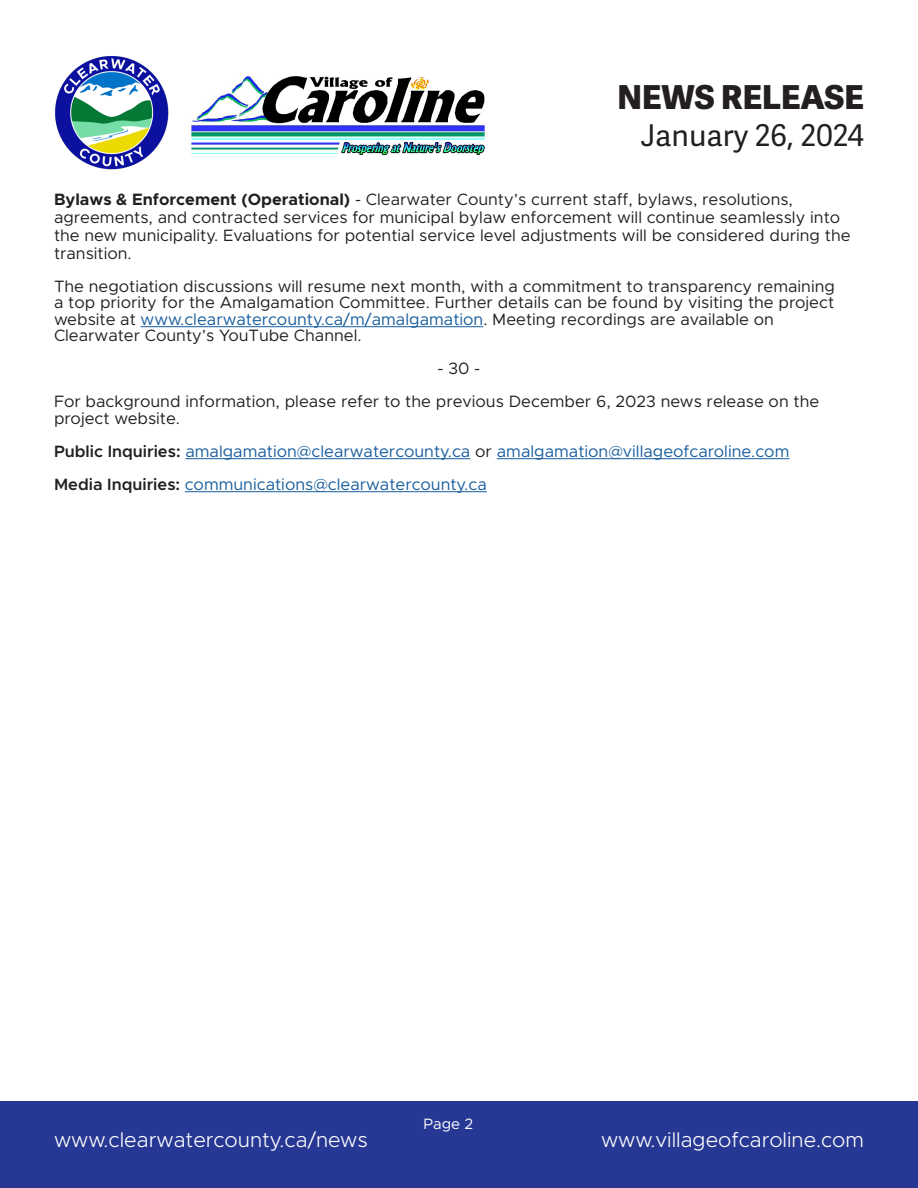
<style>
.page{position:relative;width:918px;height:1188px;background:#fff}
.page>*{position:absolute;margin:0;border:0;box-sizing:border-box;transform-origin:0 0}
.t1{font:800 33px "Adelle Sans";color:#231f20}
.t2{font:30px "Adelle Sans";color:#231f20}
.t3{font:300 21px "Metropolis";color:#fff}
.t4{font:16.5px/16.5px "Metropolis";color:#231f20}
.t5{font:16.5px "Metropolis";color:#175d9e}
.t6{font:15px "Metropolis";color:#fff}
.s1{font-weight:700}
.s2{color:#175d9e}
.s3{font-weight:600;color:#231f20}
.s4{color:#231f20}
</style>
<div class="page">
<div style="left:0;top:1102px;width:918px;height:86px;background:#273894"></div>
<img style="left:54px;top:56px;width:115px;height:114px">
<img style="left:191px;top:76px;width:294px;height:79px">
<hr style="left:141px;top:326px;width:342px;height:1px;background:#175d9e">
<hr style="left:185px;top:458px;width:285px;height:1px;background:#175d9e">
<hr style="left:497px;top:458px;width:292px;height:1px;background:#175d9e">
<hr style="left:185px;top:491px;width:302px;height:1px;background:#175d9e">
<p class="t1" style="left:618px;top:77px;width:248px">NEWS RELEASE</p>
<p class="t2" style="left:640px;top:118px;width:225px">January 26, 2024</p>
<p class="t4" style="left:54px;top:190px;width:798px;line-height:18px"><span class="s1">Bylaws &amp; Enforcement (Operational)</span> - Clearwater County’s current staff, bylaws, resolutions, agreements, and contracted services for municipal bylaw enforcement will continue seamlessly into the new municipality. Evaluations for potential service level adjustments will be considered during the transition.</p>
<p class="t4" style="left:54px;top:278px;width:783px">The negotiation discussions will resume next month, with a commitment to transparency remaining a top priority for the Amalgamation Committee. Further details can be found by visiting the project website at <span class="s2">www.clearwatercounty.ca/m/amalgamation</span>. Meeting recordings are available on Clearwater County’s YouTube Channel.</p>
<p class="t4" style="left:438px;top:360px;width:44px">- 30 -</p>
<p class="t4" style="left:54px;top:393px;width:767px">For background information, please refer to the previous December 6, 2023 news release on the project website.</p>
<p class="t5" style="left:54px;top:441px;width:737px"><span class="s3">Public Inquiries:</span> amalgamation@clearwatercounty.ca <span class="s4">or</span> amalgamation@villageofcaroline.com</p>
<p class="t5" style="left:54px;top:474px;width:434px"><span class="s3">Media Inquiries:</span> communications@clearwatercounty.ca</p>
<p class="t6" style="left:423px;top:1114px;width:51px">Page 2</p>
<p class="t3" style="left:54px;top:1127px;width:315px">www.clearwatercounty.ca/news</p>
<p class="t3" style="left:601px;top:1127px;width:264px">www.villageofcaroline.com</p>
</div>
